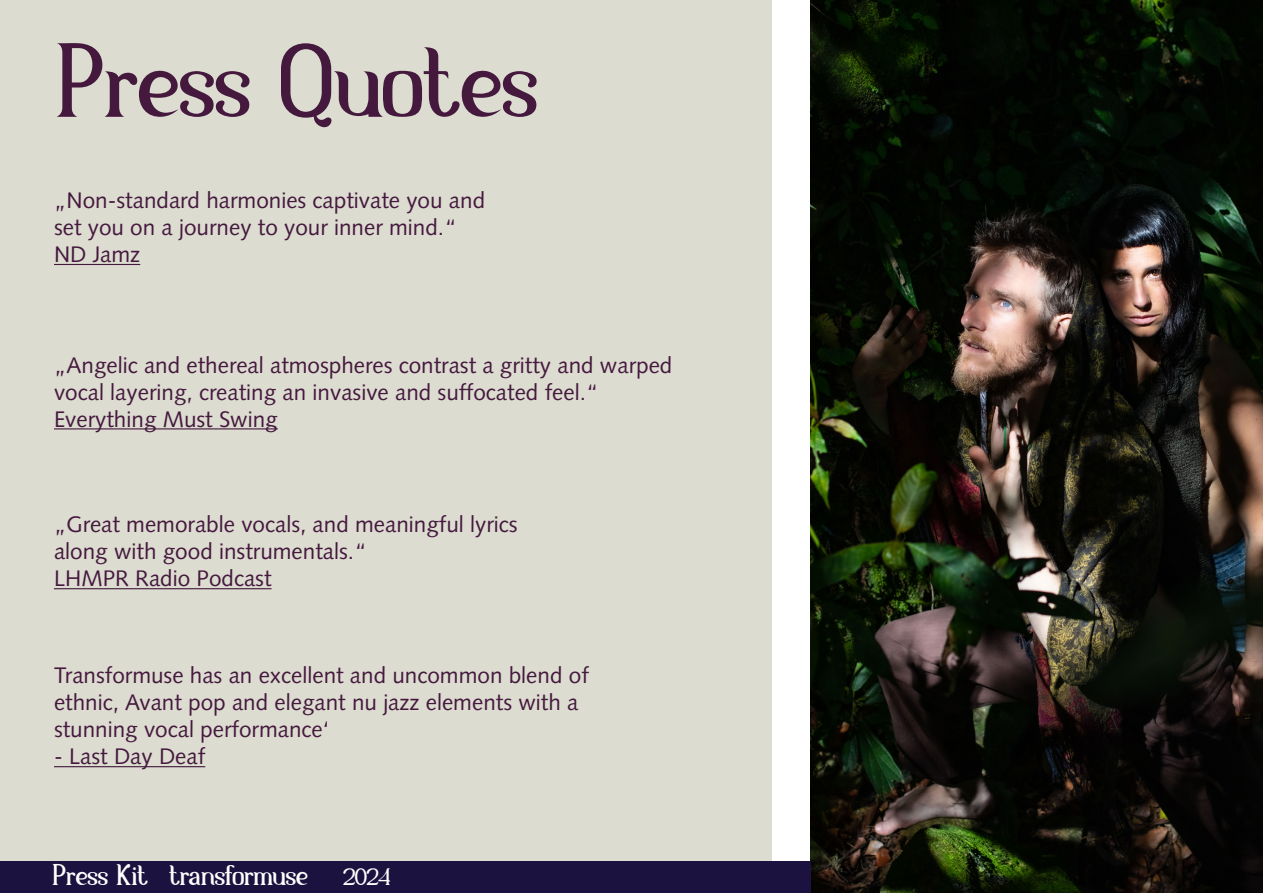
<style>
.page{position:relative;width:1263px;height:893px;background:#fff}
.page>*{position:absolute;margin:0;border:0;box-sizing:border-box;transform-origin:0 0}
.Absatzformat_2{font:105px "Yunan";letter-spacing:.015em;color:#45193e}
.Absatzformat_2-2{font:30px "Yunan";color:#fff}
.Absatzformat_3{font:22.5px/27px "Syntax LT Std";color:#45193e}
.s1{font-size:24px}
</style>
<div class="page">
<div style="left:0;top:0;width:772px;height:863px;background:#dcdcd0"></div>
<img style="left:810px;top:0;width:453px;height:893px">
<hr style="left:54px;top:264px;width:86px;height:1px;background:#45193e">
<hr style="left:54px;top:428px;width:224px;height:1px;background:#45193e">
<hr style="left:54px;top:588px;width:218px;height:1px;background:#45193e">
<hr style="left:54px;top:766px;width:151px;height:1px;background:#45193e">
<div style="left:0;top:861px;width:810px;height:32px;background:#1b123f"></div>
<p class="Absatzformat_2" style="left:57px;top:17px;width:481px">Press Quotes</p>
<p class="Absatzformat_3" style="left:54px;top:187px;width:433px">„Non-standard harmonies captivate you and set you on a journey to your inner mind.“</p>
<p class="Absatzformat_3" style="left:54px;top:241px;width:88px">ND Jamz</p>
<p class="Absatzformat_3" style="left:54px;top:351px;width:620px">„Angelic and ethereal atmospheres contrast a gritty and warped vocal layering, creating an invasive and suffocated feel.“</p>
<p class="Absatzformat_3" style="left:54px;top:405px;width:225px">Everything Must Swing</p>
<p class="Absatzformat_3" style="left:54px;top:511px;width:465px">„Great memorable vocals, and meaningful lyrics</p>
<p class="Absatzformat_3" style="left:54px;top:538px;width:314px">along with good instrumentals.“</p>
<p class="Absatzformat_3" style="left:54px;top:565px;width:219px">LHMPR Radio Podcast</p>
<p class="Absatzformat_3" style="left:54px;top:662px;width:536px">Transformuse has an excellent and uncommon blend of ethnic, Avant pop and elegant nu jazz elements with a stunning vocal performance‘</p>
<p class="Absatzformat_3" style="left:54px;top:743px;width:153px">- Last Day Deaf</p>
<p class="Absatzformat_2-2" style="left:53px;top:857px;width:339px">Press Kit transformuse <span class="s1">2024</span></p>
</div>
